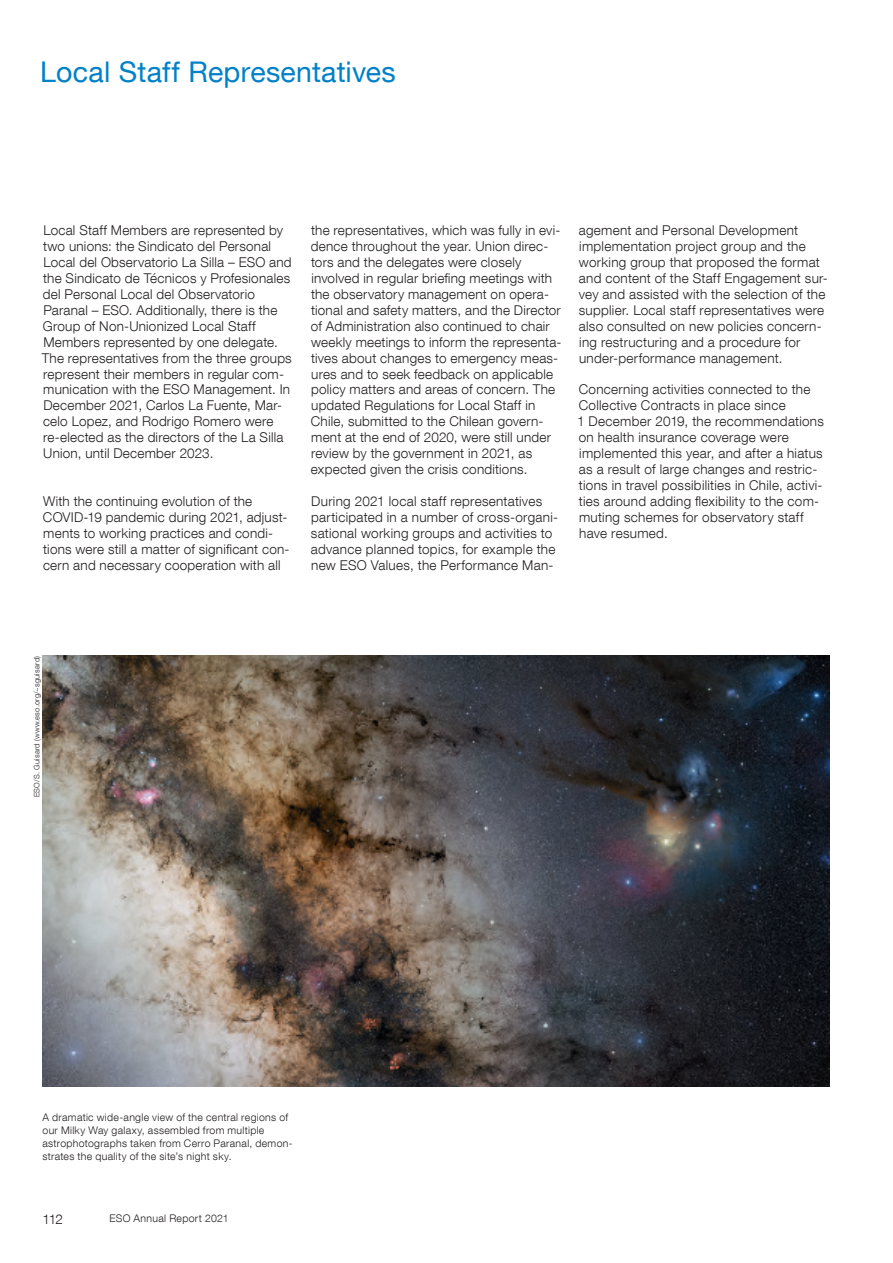
<style>
.page{position:relative;width:893px;height:1263px;background:#fff}
.page>*{position:absolute;margin:0;border:0;box-sizing:border-box;transform-origin:0 0}
.article_title{font:28.5px "Helvetica Neue LT Com";letter-spacing:.01em;color:#0081c8}
._45_9pt{font:300 13.5px/15.9px "Helvetica Neue LT Com";letter-spacing:.02em;color:#231f20}
._45_7pt{font:300 10.5px/12.8px "Helvetica Neue LT Com";letter-spacing:.03em;color:#231f20}
.Photo_credits{font:300 7.5px "Helvetica Neue LT Com";letter-spacing:.035em;color:#231f20}
</style>
<div class="page">
<img style="left:43px;top:656px;width:786px;height:430px">
<p class="article_title" style="left:40px;top:54px;width:357px">Local Staff Representatives</p>
<p class="_45_9pt" style="left:42px;top:222px;width:252px">Local Staff Members are represented by two unions: the Sindicato del Personal Local del Observatorio La Silla – ESO and the Sindicato de Técnicos y Profesionales del Personal Local del Observatorio Paranal – ESO. Additionally, there is the Group of Non-Unionized Local Staff Members represented by one delegate.<br>The representatives from the three groups represent their members in regular com&shy;munication with the ESO Management. In December 2021, Carlos La Fuente, Mar&shy;celo Lopez, and Rodrigo Romero were re-elected as the directors of the La Silla Union, until December 2023.</p>
<p class="_45_9pt" style="left:43px;top:493px;width:248px">With the continuing evolution of the COVID-19 pandemic during 2021, adjust&shy;ments to working practices and condi&shy;tions were still a matter of significant con&shy;cern and necessary cooperation with all</p>
<p class="_45_9pt" style="left:311px;top:222px;width:252px">the representatives, which was fully in evi&shy;dence throughout the year. Union direc&shy;tors and the delegates were closely involved in regular briefing meetings with the observatory management on opera&shy;tional and safety matters, and the Director of Administration also continued to chair weekly meetings to inform the representa&shy;tives about changes to emergency meas&shy;ures and to seek feedback on applicable policy matters and areas of concern. The updated Regulations for Local Staff in Chile, submitted to the Chilean govern&shy;ment at the end of 2020, were still under review by the government in 2021, as expected given the crisis conditions.</p>
<p class="_45_9pt" style="left:311px;top:493px;width:249px">During 2021 local staff representatives participated in a number of cross-organi&shy;sational working groups and activities to advance planned topics, for example the new ESO Values, the Performance Man-</p>
<p class="_45_9pt" style="left:579px;top:222px;width:251px">agement and Personal Development implementation project group and the working group that proposed the format and content of the Staff Engagement sur&shy;vey and assisted with the selection of the supplier. Local staff representatives were also consulted on new policies concern&shy;ing restructuring and a procedure for under-performance management.</p>
<p class="_45_9pt" style="left:577px;top:381px;width:248px">Concerning activities connected to the Collective Contracts in place since<br>1 December 2019, the recommendations on health insurance coverage were implemented this year, and after a hiatus as a result of large changes and restric&shy;tions in travel possibilities in Chile, activi&shy;ties around adding flexibility to the com&shy;muting schemes for observatory staff have resumed.</p>
<p class="Photo_credits" style="left:32px;top:797px;width:143px;rotate:-90deg">ESO/S. Guisard (www.eso.org/~sguisard)</p>
<p class="_45_7pt" style="left:43px;top:1111px;width:252px">A dramatic wide-angle view of the central regions of our Milky Way galaxy, assembled from multiple astrophotographs taken from Cerro Paranal, demon&shy;strates the quality of the site’s night sky.</p>
<p class="_45_9pt" style="left:43px;top:1211px;width:22px">112</p>
<p class="_45_7pt" style="left:109px;top:1211px;width:121px">ESO Annual Report 2021</p>
</div>
